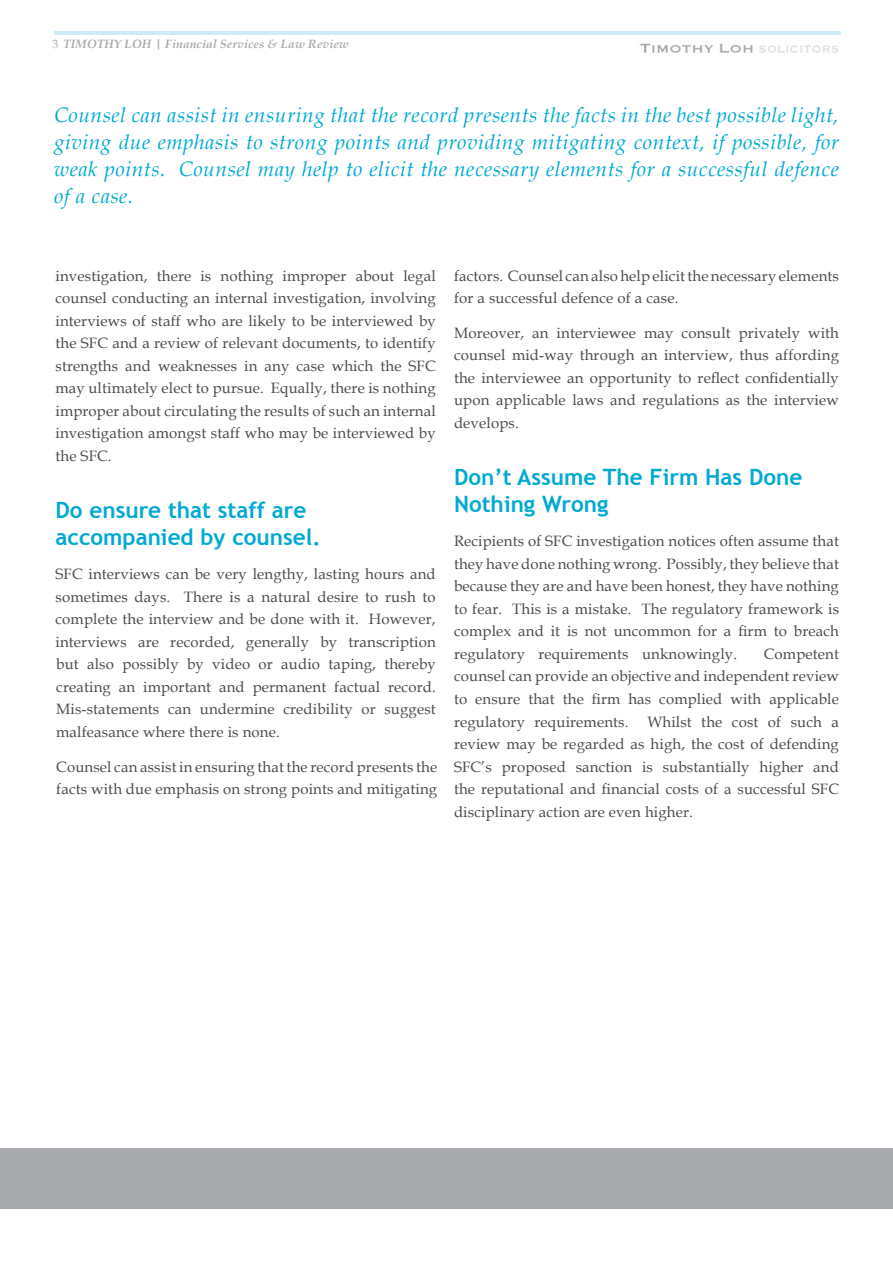
<style>
.page{position:relative;width:893px;height:1263px;background:#fff}
.page>*{position:absolute;margin:0;border:0;box-sizing:border-box;transform-origin:0 0}
.TLS_Article_Header_1{font:700 22.5px/27px "Trebuchet MS";color:#00a9d4}
.TLS_Article_Quotatio{font:italic 21px/27px "Book Antiqua";letter-spacing:.025em;color:#00a9d4;text-align:justify}
.TLS_Article_Body_Tex{font:15px/22.5px "Book Antiqua";letter-spacing:.01em;color:#4b4c4d;text-align:justify}
.t1{font:italic 700 12px "Book Antiqua";letter-spacing:.01em;color:#a8a9ad}
.s1{font-weight:400;font-style:normal}
</style>
<div class="page">
<img style="left:640px;top:43px;width:199px;height:9px">
<hr style="left:54px;top:31px;width:786px;height:3px;background:#009ddc">
<div style="left:0;top:1148px;width:893px;height:61px;background:#a8a9ad"></div>
<p class="t1" style="left:53px;top:37px;width:298px"><span class="s1">3</span> TIMOTHY LOH | Financial Services &amp; Law Review</p>
<p class="TLS_Article_Quotatio" style="left:54px;top:102px;width:786px">Counsel can assist in ensuring that the record presents the facts in the best possible light, giving due emphasis to strong points and providing mitigating context, if possible, for weak points. Counsel may help to elicit the necessary elements for a successful defence of a case.</p>
<p class="TLS_Article_Body_Tex" style="left:56px;top:265px;width:382px">investigation, there is nothing improper about legal counsel conducting an internal investigation, involving interviews of staff who are likely to be interviewed by the SFC and a review of relevant documents, to identify strengths and weaknesses in any case which the SFC may ultimately elect to pursue. Equally, there is nothing improper about circulating the results of such an internal investigation amongst staff who may be interviewed by the SFC.</p>
<p class="TLS_Article_Header_1" style="left:56px;top:496px;width:267px">Do ensure that staff are accompanied by counsel.</p>
<p class="TLS_Article_Body_Tex" style="left:56px;top:563px;width:382px">SFC interviews can be very lengthy, lasting hours and sometimes days. There is a natural desire to rush to complete the interview and be done with it. However, interviews are recorded, generally by transcription but also possibly by video or audio taping, thereby creating an important and permanent factual record.<br>Mis-statements can undermine credibility or suggest malfeasance where there is none.</p>
<p class="TLS_Article_Body_Tex" style="left:56px;top:755px;width:383px">Counsel can assist in ensuring that the record presents the facts with due emphasis on strong points and mitigating</p>
<p class="TLS_Article_Body_Tex" style="left:454px;top:265px;width:386px">factors. Counsel can also help elicit the necessary elements for a successful defence of a case.</p>
<p class="TLS_Article_Body_Tex" style="left:454px;top:322px;width:386px">Moreover, an interviewee may consult privately with counsel mid-way through an interview, thus affording the interviewee an opportunity to reflect confidentially upon applicable laws and regulations as the interview develops.</p>
<p class="TLS_Article_Header_1" style="left:454px;top:463px;width:350px">Don’t Assume The Firm Has Done<br>Nothing Wrong</p>
<p class="TLS_Article_Body_Tex" style="left:454px;top:530px;width:387px">Recipients of SFC investigation notices often assume that they have done nothing wrong. Possibly, they believe that because they are and have been honest, they have nothing to fear. This is a mistake. The regulatory framework is complex and it is not uncommon for a firm to breach regulatory requirements unknowingly.</p>
<p class="TLS_Article_Body_Tex" style="left:454px;top:643px;width:387px;text-indent:310px">Competent counsel can provide an objective and independent review to ensure that the firm has complied with applicable regulatory requirements.</p>
<p class="TLS_Article_Body_Tex" style="left:454px;top:710px;width:386px;text-indent:193px">Whilst the cost of such a review may be regarded as high, the cost of defending SFC’s proposed sanction is substantially higher and the reputational and financial costs of a successful SFC disciplinary action are even higher.</p>
</div>
